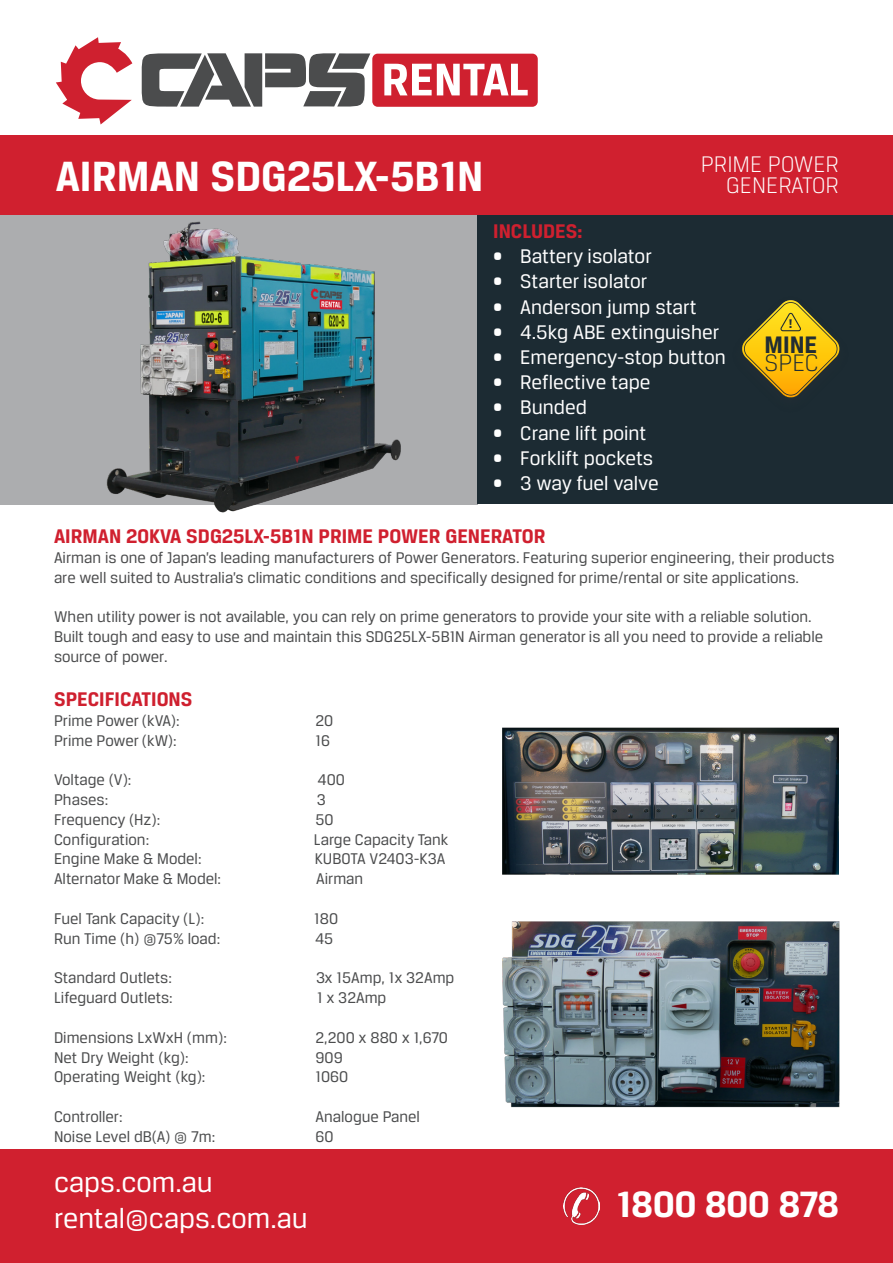
<style>
.page{position:relative;width:893px;height:1263px;background:#fff}
.page>*{position:absolute;margin:0;border:0;box-sizing:border-box;transform-origin:0 0}
.t1{font:700 45px "Breuer Text";color:#fff}
.t2{font:700 39px "Breuer Text";color:#fff}
.t3{font:30px "Breuer Text";color:#fff}
.t4{font:700 25.35px/18.5px "Breuer Text";color:#212d34}
.t5{font:300 24px "Breuer Text";color:#fff}
.t6{font:21px "Breuer Text";color:#fff}
.t7{font:700 21px "Breuer Text";color:#d0202f}
.t8{font:700 21px "Breuer Text";color:#cf202f}
.t9{font:16.5px/19.8px "Breuer Text";color:#4b4c4d}
.t10{font:700 13.35px "Breuer Text";color:#212d34}
.s1{font-weight:300}
</style>
<div class="page">
<div style="left:0;top:213px;width:477px;height:291px;background:#acadaf"></div>
<div style="left:477px;top:214px;width:416px;height:290px;background:#1c2b33"></div>
<div style="left:0;top:135px;width:893px;height:79px;background:#d0202f"></div>
<div style="left:0;top:1150px;width:893px;height:113px;background:#d0202f"></div>
<img style="left:563px;top:1188px;width:37px;height:36px">
<svg style="left:742px;top:300px;width:98px;height:98px"></svg>
<svg style="left:56px;top:37px;width:76px;height:87px"></svg>
<svg style="left:142px;top:53px;width:228px;height:54px"></svg>
<div style="left:372px;top:54px;width:166px;height:53px;background:#cf202f;border-radius:5px"></div>
<svg style="left:384px;top:64px;width:144px;height:31px"></svg>
<img style="left:78px;top:214px;width:354px;height:299px">
<img style="left:502px;top:727px;width:337px;height:148px">
<img style="left:502px;top:921px;width:338px;height:187px">
<p class="t1" style="left:56px;top:151px;width:429px">AIRMAN SDG25LX-5B1N</p>
<p class="t5" style="left:701px;top:151px;width:140px">PRIME POWER</p>
<p class="t5" style="left:726px;top:172px;width:114px">GENERATOR</p>
<p class="t8" style="left:493px;top:219px;width:91px">INCLUDES:</p>
<p class="t6" style="left:493px;top:245px;width:160px">• Battery isolator</p>
<p class="t6" style="left:493px;top:270px;width:156px">• Starter isolator</p>
<p class="t6" style="left:493px;top:295px;width:205px">• Anderson jump start</p>
<p class="t6" style="left:493px;top:320px;width:228px">• 4.5kg ABE extinguisher</p>
<p class="t6" style="left:493px;top:346px;width:234px">• Emergency-stop button</p>
<p class="t6" style="left:493px;top:371px;width:159px">• Reflective tape</p>
<p class="t6" style="left:493px;top:396px;width:95px">• Bunded</p>
<p class="t6" style="left:493px;top:421px;width:155px">• Crane lift point</p>
<p class="t6" style="left:493px;top:446px;width:161px">• Forklift pockets</p>
<p class="t6" style="left:493px;top:472px;width:167px">• 3 way fuel valve</p>
<p class="t10" style="left:789px;top:316px;width:5px">!</p>
<p class="t4" style="left:765px;top:335px;width:55px">MINE<br><span class="s1">SPEC</span></p>
<p class="t7" style="left:54px;top:524px;width:493px">AIRMAN 20KVA SDG25LX-5B1N PRIME POWER GENERATOR</p>
<p class="t9" style="left:54px;top:547px;width:782px">Airman is one of Japan’s leading manufacturers of Power Generators. Featuring superior engineering, their products are well suited to Australia’s climatic conditions and specifically designed for prime/rental or site applications.</p>
<p class="t9" style="left:54px;top:607px;width:771px">When utility power is not available, you can rely on prime generators to provide your site with a reliable solution.<br>Built tough and easy to use and maintain this SDG25LX-5B1N Airman generator is all you need to provide a reliable source of power.</p>
<p class="t8" style="left:54px;top:687px;width:140px">SPECIFICATIONS</p>
<p class="t9" style="left:54px;top:710px;width:127px">Prime Power (kVA):</p>
<p class="t9" style="left:316px;top:710px;width:19px">20</p>
<p class="t9" style="left:54px;top:730px;width:124px">Prime Power (kW):</p>
<p class="t9" style="left:316px;top:730px;width:16px">16</p>
<p class="t9" style="left:54px;top:770px;width:79px">Voltage (V):</p>
<p class="t9" style="left:318px;top:770px;width:29px">400</p>
<p class="t9" style="left:54px;top:789px;width:56px">Phases:</p>
<p class="t9" style="left:317px;top:789px;width:11px">3</p>
<p class="t9" style="left:54px;top:809px;width:108px">Frequency (Hz):</p>
<p class="t9" style="left:316px;top:809px;width:20px">50</p>
<p class="t9" style="left:54px;top:829px;width:97px">Configuration:</p>
<p class="t9" style="left:314px;top:829px;width:136px">Large Capacity Tank</p>
<p class="t9" style="left:54px;top:849px;width:149px">Engine Make &amp; Model:</p>
<p class="t9" style="left:315px;top:849px;width:132px">KUBOTA V2403-K3A</p>
<p class="t9" style="left:54px;top:869px;width:169px">Alternator Make &amp; Model:</p>
<p class="t9" style="left:316px;top:869px;width:49px">Airman</p>
<p class="t9" style="left:54px;top:908px;width:152px">Fuel Tank Capacity (L):</p>
<p class="t9" style="left:314px;top:908px;width:25px">180</p>
<p class="t9" style="left:54px;top:928px;width:168px">Run Time (h) @75% load:</p>
<p class="t9" style="left:315px;top:928px;width:20px">45</p>
<p class="t9" style="left:54px;top:968px;width:119px">Standard Outlets:</p>
<p class="t9" style="left:316px;top:968px;width:140px">3x 15Amp, 1x 32Amp</p>
<p class="t9" style="left:54px;top:987px;width:120px">Lifeguard Outlets:</p>
<p class="t9" style="left:317px;top:987px;width:71px">1 x 32Amp</p>
<p class="t9" style="left:54px;top:1027px;width:174px">Dimensions LxWxH (mm):</p>
<p class="t9" style="left:316px;top:1027px;width:134px">2,200 x 880 x 1,670</p>
<p class="t9" style="left:54px;top:1047px;width:136px">Net Dry Weight (kg):</p>
<p class="t9" style="left:316px;top:1047px;width:29px">909</p>
<p class="t9" style="left:54px;top:1067px;width:153px">Operating Weight (kg):</p>
<p class="t9" style="left:316px;top:1067px;width:34px">1060</p>
<p class="t9" style="left:54px;top:1106px;width:70px">Controller:</p>
<p class="t9" style="left:316px;top:1106px;width:106px">Analogue Panel</p>
<p class="t9" style="left:54px;top:1126px;width:163px">Noise Level dB(A) @ 7m:</p>
<p class="t9" style="left:316px;top:1126px;width:20px">60</p>
<p class="t3" style="left:54px;top:1166px;width:160px">caps.com.au</p>
<p class="t3" style="left:54px;top:1202px;width:255px">rental@caps.com.au</p>
<p class="t2" style="left:616px;top:1182px;width:224px">1800 800 878</p>
</div>
